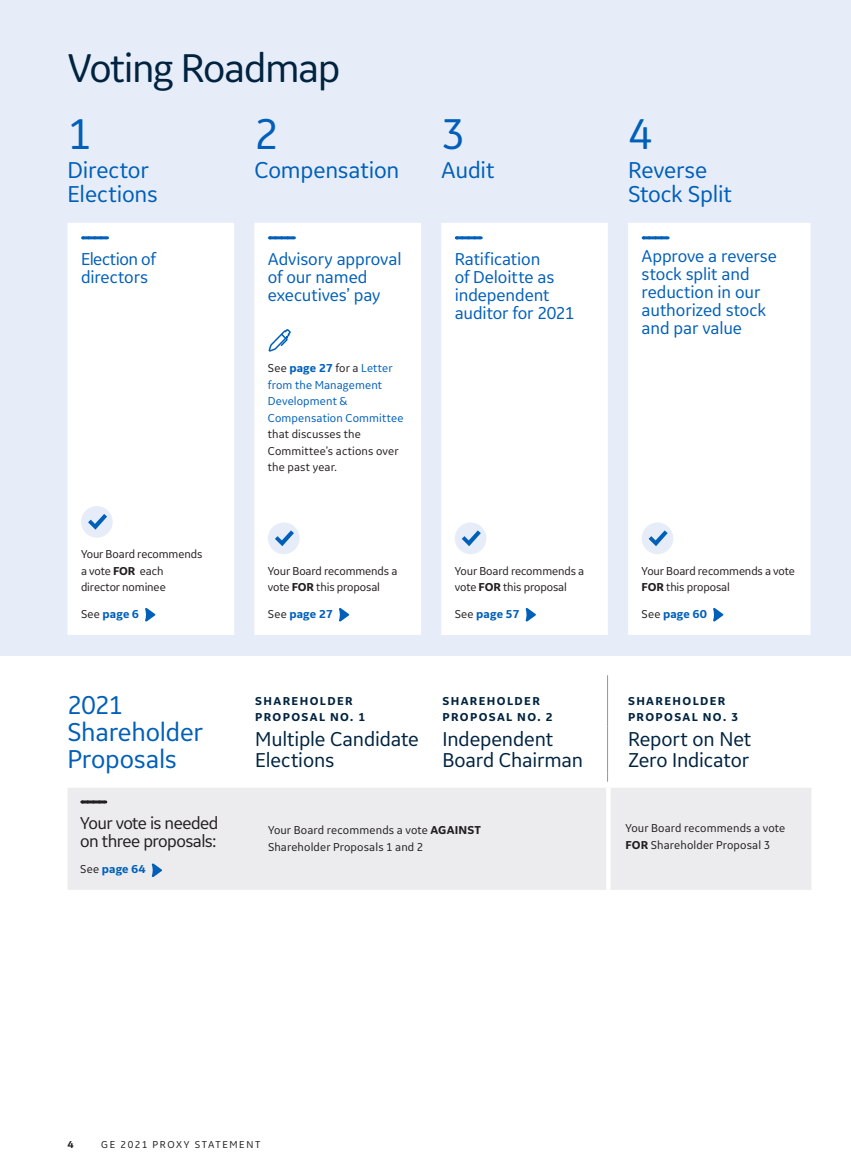
<style>
.page{position:relative;width:851px;height:1175px;background:#fff}
.page>*{position:absolute;margin:0;border:0;box-sizing:border-box;transform-origin:0 0}
.t1{font:45px "GE Inspira Sans";color:#005fb9}
.t2{font:42px "GE Inspira Sans";letter-spacing:-.035em;color:#002340}
.t3{font:27px/27px "GE Inspira Sans";letter-spacing:-.01em;color:#005fb9}
.t4{font:24px/24px "GE Inspira Sans";letter-spacing:-.01em;color:#005fb9}
.t5{font:21px/21px "GE Inspira Sans";letter-spacing:-.01em;color:#002340}
.t6{font:18px/18px "GE Inspira Sans";letter-spacing:-.01em;color:#005fb9}
.t7{font:18px/18px "GE Inspira Sans";letter-spacing:-.03em;color:#231f20}
.t8{font:12px/16.5px "GE Inspira Sans";color:#231f20}
.t9{font:12px/16.5px "GE Inspira Sans";letter-spacing:.01em;color:#005fb9}
.t10{font:700 12px/16.5px "GE Inspira Sans";letter-spacing:.115em;color:#002340}
.t11{font:700 12px "GE Inspira Sans";letter-spacing:.015em;color:#005fb9}
.t12{font:10.5px "GE Inspira Sans";letter-spacing:.15em;color:#231f20}
.t13{font:700 10.5px "GE Inspira Sans";color:#231f20}
.s1{font-weight:700}
.s2{font-weight:400;color:#231f20}
.s3{color:#231f20}
</style>
<div class="page">
<div style="left:0;top:0;width:850px;height:655px;background:#e7edf8"></div>
<svg style="left:68px;top:223px;width:742px;height:412px;background:#fcfdfe"></svg>
<svg style="left:82px;top:236px;width:25px;height:3px"></svg>
<svg style="left:269px;top:236px;width:25px;height:3px"></svg>
<svg style="left:268px;top:328px;width:23px;height:24px"></svg>
<svg style="left:456px;top:236px;width:25px;height:3px"></svg>
<svg style="left:643px;top:236px;width:25px;height:3px"></svg>
<div style="left:81px;top:506px;width:32px;height:31px;background:#e7edf8;border-radius:50%"></div>
<svg style="left:88px;top:514px;width:19px;height:15px"></svg>
<svg style="left:145px;top:608px;width:10px;height:13px"></svg>
<div style="left:268px;top:522px;width:31px;height:32px;background:#e7edf8;border-radius:50%"></div>
<svg style="left:275px;top:530px;width:19px;height:16px"></svg>
<svg style="left:339px;top:608px;width:10px;height:13px"></svg>
<div style="left:454px;top:522px;width:32px;height:32px;background:#e7edf8;border-radius:50%"></div>
<svg style="left:462px;top:530px;width:19px;height:16px"></svg>
<svg style="left:525px;top:608px;width:11px;height:13px"></svg>
<div style="left:641px;top:522px;width:32px;height:32px;background:#e7edf8;border-radius:50%"></div>
<svg style="left:648px;top:530px;width:19px;height:16px"></svg>
<svg style="left:713px;top:608px;width:10px;height:13px"></svg>
<hr style="left:607px;top:675px;width:1px;height:51px;background:#939598">
<hr style="left:607px;top:726px;width:1px;height:47px;background:#939598">
<div style="left:68px;top:788px;width:743px;height:101px;background:#ececee"></div>
<hr style="left:606px;top:787px;width:4px;height:102px;background:#fff">
<svg style="left:82px;top:800px;width:24px;height:3px"></svg>
<svg style="left:152px;top:863px;width:10px;height:14px"></svg>
<h2 class="t2" style="left:68px;top:42px;width:274px">Voting Roadmap</h2>
<h1 class="t1" style="left:68px;top:106px;width:25px">1</h1>
<h1 class="t1" style="left:254px;top:106px;width:25px">2</h1>
<h1 class="t1" style="left:441px;top:106px;width:25px">3</h1>
<h1 class="t1" style="left:628px;top:106px;width:25px">4</h1>
<h3 class="t4" style="left:68px;top:157px;width:92px">Director<br>Elections</h3>
<h3 class="t4" style="left:254px;top:157px;width:147px">Compensation</h3>
<h3 class="t4" style="left:441px;top:157px;width:55px">Audit</h3>
<h3 class="t4" style="left:628px;top:157px;width:105px">Reverse<br>Stock Split</h3>
<h3 class="t6" style="left:81px;top:249px;width:76px">Election of directors</h3>
<h3 class="t6" style="left:268px;top:249px;width:135px">Advisory approval of our named executives’ pay</h3>
<p class="t8" style="left:81px;top:546px;width:123px">Your Board recommends a vote <span class="s1">FOR</span> each director nominee</p>
<p class="t11" style="left:81px;top:606px;width:60px"><span class="s2">See</span> page 6</p>
<p class="t9" style="left:268px;top:359px;width:137px"><span class="s3">See</span> <span class="s1">page 27</span> <span class="s3">for a</span> Letter from the Management<br>Development &amp;<br>Compensation Committee</p>
<p class="t8" style="left:268px;top:425px;width:132px">that discusses the<br>Committee’s actions over the past year.</p>
<p class="t8" style="left:268px;top:562px;width:131px">Your Board recommends a vote <span class="s1">FOR</span> this proposal</p>
<p class="t11" style="left:268px;top:606px;width:67px"><span class="s2">See</span> page 27</p>
<h3 class="t6" style="left:454px;top:249px;width:121px">Ratification<br>of Deloitte as independent auditor for 2021</h3>
<h3 class="t6" style="left:641px;top:246px;width:137px">Approve a reverse stock split and reduction in our authorized stock and par value</h3>
<p class="t8" style="left:454px;top:562px;width:131px">Your Board recommends a vote <span class="s1">FOR</span> this proposal</p>
<p class="t11" style="left:454px;top:606px;width:66px"><span class="s2">See</span> page 57</p>
<p class="t8" style="left:641px;top:562px;width:155px">Your Board recommends a vote<br><span class="s1">FOR</span> this proposal</p>
<p class="t11" style="left:641px;top:606px;width:67px"><span class="s2">See</span> page 60</p>
<h3 class="t3" style="left:68px;top:691px;width:137px">2021<br>Shareholder<br>Proposals</h3>
<p class="t10" style="left:255px;top:692px;width:112px">SHAREHOLDER<br>PROPOSAL NO. 1</p>
<p class="t10" style="left:442px;top:692px;width:112px">SHAREHOLDER<br>PROPOSAL NO. 2</p>
<p class="t10" style="left:628px;top:692px;width:112px">SHAREHOLDER<br>PROPOSAL NO. 3</p>
<h3 class="t5" style="left:255px;top:727px;width:165px">Multiple Candidate<br>Elections</h3>
<h3 class="t5" style="left:442px;top:727px;width:142px">Independent<br>Board Chairman</h3>
<h3 class="t5" style="left:628px;top:727px;width:125px">Report on Net<br>Zero Indicator</h3>
<h3 class="t7" style="left:80px;top:813px;width:140px">Your vote is needed on three proposals:</h3>
<p class="t11" style="left:80px;top:861px;width:67px"><span class="s2">See</span> page 64</p>
<p class="t8" style="left:268px;top:822px;width:214px">Your Board recommends a vote <span class="s1">AGAINST<br></span>Shareholder Proposals 1 and 2</p>
<p class="t8" style="left:625px;top:819px;width:161px">Your Board recommends a vote<br><span class="s1">FOR</span> Shareholder Proposal 3</p>
<p class="t13" style="left:68px;top:1137px;width:8px">4</p>
<p class="t12" style="left:101px;top:1137px;width:160px">GE 2021 PROXY STATEMENT</p>
</div>
